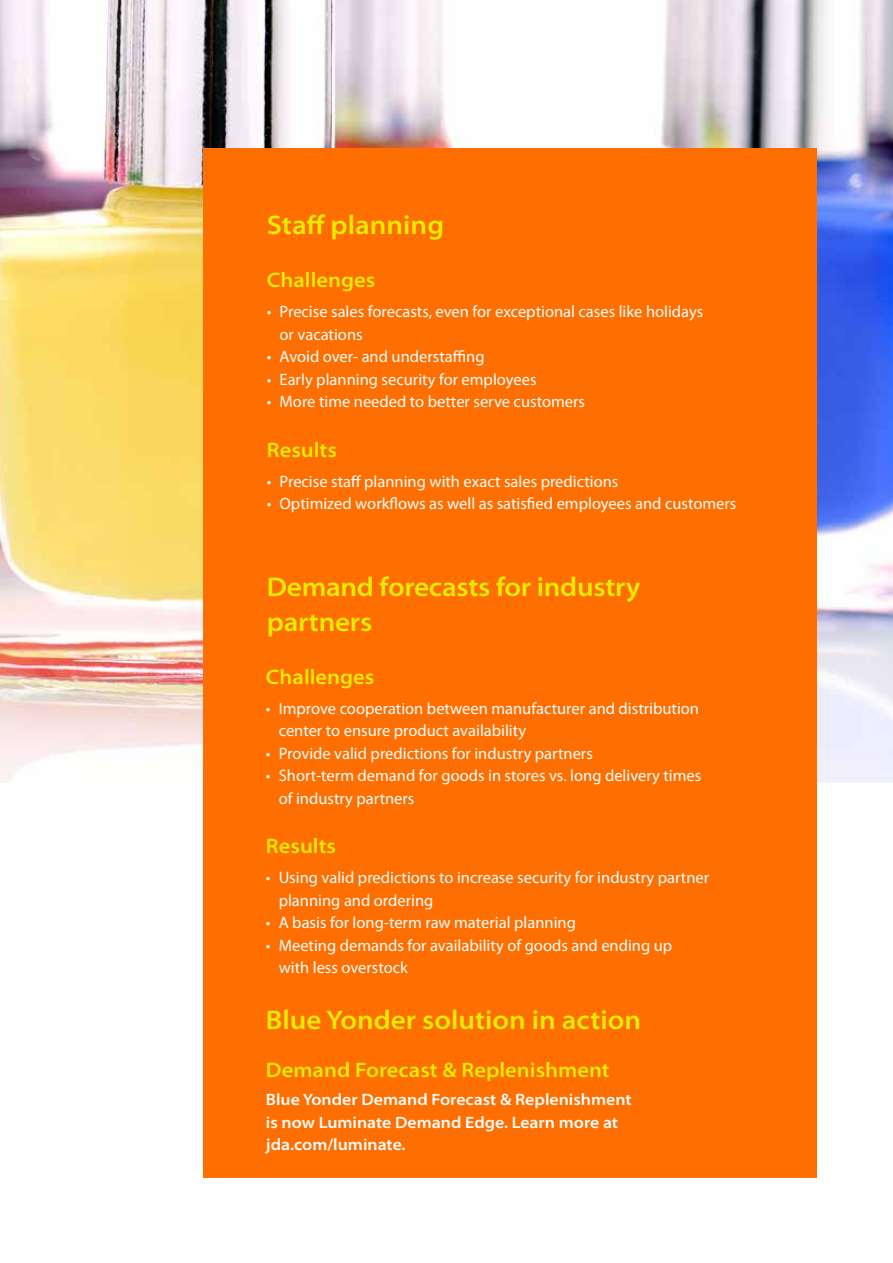
<style>
.page{position:relative;width:893px;height:1263px;background:#fff}
.page>*{position:absolute;margin:0;border:0;box-sizing:border-box;transform-origin:0 0}
.t1{font:600 semi-expanded 27px/34.5px "Myriad Pro";color:#e6eb00}
.t2{font:600 semi-expanded 21px "Myriad Pro";color:#e6eb00}
.t3{font:16.5px/22.5px "Myriad Pro";color:#fff}
.t4{font:600 semi-expanded 16.5px/22.5px "Myriad Pro";color:#fff}
</style>
<div class="page">
<img style="left:0;top:0;width:893px;height:782px">
<div style="left:203px;top:149px;width:614px;height:1029px;background:#ff6e00"></div>
<h1 class="t1" style="left:267px;top:208px;width:179px">Staff planning</h1>
<p class="t2" style="left:267px;top:268px;width:110px">Challenges</p>
<p class="t3" style="left:280px;top:300px;width:425px;text-indent:-13px">• Precise sales forecasts, even for exceptional cases like holidays or vacations</p>
<p class="t3" style="left:267px;top:345px;width:219px">• Avoid over- and understaffing</p>
<p class="t3" style="left:267px;top:368px;width:271px">• Early planning security for employees</p>
<p class="t3" style="left:267px;top:390px;width:320px">• More time needed to better serve customers</p>
<p class="t2" style="left:267px;top:438px;width:72px">Results</p>
<p class="t3" style="left:267px;top:470px;width:353px">• Precise staff planning with exact sales predictions</p>
<p class="t3" style="left:267px;top:492px;width:471px">• Optimized workflows as well as satisfied employees and customers</p>
<h1 class="t1" style="left:267px;top:570px;width:375px">Demand forecasts for industry partners</h1>
<p class="t2" style="left:266px;top:665px;width:110px">Challenges</p>
<p class="t3" style="left:279px;top:697px;width:422px;text-indent:-13px">• Improve cooperation between manufacturer and distribution center to ensure product availability</p>
<p class="t3" style="left:266px;top:742px;width:328px">• Provide valid predictions for industry partners</p>
<p class="t3" style="left:279px;top:764px;width:424px;text-indent:-13px">• Short-term demand for goods in stores vs. long delivery times of industry partners</p>
<p class="t2" style="left:266px;top:834px;width:72px">Results</p>
<p class="t3" style="left:279px;top:866px;width:432px;text-indent:-13px">• Using valid predictions to increase security for industry partner planning and ordering</p>
<p class="t3" style="left:266px;top:911px;width:311px">• A basis for long-term raw material planning</p>
<p class="t3" style="left:279px;top:934px;width:395px;text-indent:-13px">• Meeting demands for availability of goods and ending up with less overstock</p>
<h1 class="t1" style="left:266px;top:1003px;width:377px">Blue Yonder solution in action</h1>
<p class="t2" style="left:266px;top:1058px;width:345px">Demand Forecast &amp; Replenishment</p>
<p class="t4" style="left:266px;top:1089px;width:367px">Blue Yonder Demand Forecast &amp; Replenishment is now Luminate Demand Edge. Learn more at jda.com/luminate.</p>
</div>
